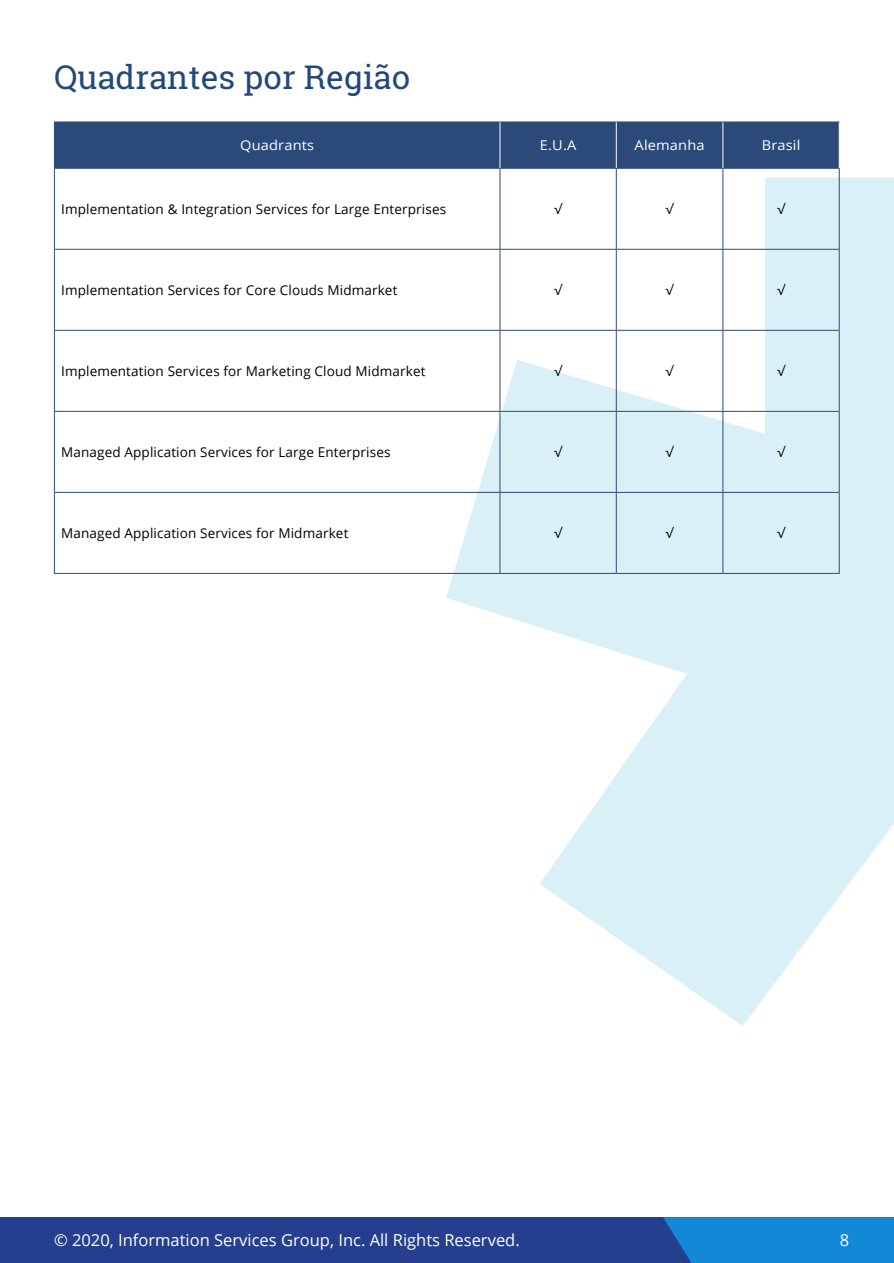
<style>
.page{position:relative;width:894px;height:1263px;background:#fff}
.page>*{position:absolute;margin:0;border:0;box-sizing:border-box;transform-origin:0 0}
.t1{font:33px "Roboto Slab";color:#23487a}
.t2{font:16.5px "Open Sans";color:#fff}
.Body_Copy{font:13.5px "Open Sans";letter-spacing:.01em;color:#000}
.Body_Copy-2{font:13.5px "Open Sans";letter-spacing:.01em;color:#fff;scale:1.08 1}
.Body_Copy-3{font:13.5px "Open Sans";letter-spacing:.01em;color:#000;scale:1.08 1}
</style>
<div class="page">
<div style="left:0;top:1217px;width:893px;height:46px;background:#253f8e"></div>
<div style="left:663px;top:1217px;width:230px;height:46px;background:#1289d7"></div>
<svg style="left:446px;top:177px;width:447px;height:849px;fill:#d9f0f6"></svg>
<div style="left:55px;top:123px;width:783px;height:45px;background:#2b4a79"></div>
<hr style="left:54px;top:122px;width:446px;height:1px;background:#2b4a79">
<hr style="left:500px;top:122px;width:116px;height:1px;background:#2b4a79">
<hr style="left:616px;top:122px;width:106px;height:1px;background:#2b4a79">
<hr style="left:722px;top:122px;width:117px;height:1px;background:#2b4a79">
<hr style="left:54px;top:168px;width:446px;height:1px;background:#2b4a79">
<hr style="left:500px;top:168px;width:116px;height:1px;background:#2b4a79">
<hr style="left:616px;top:168px;width:106px;height:1px;background:#2b4a79">
<hr style="left:722px;top:168px;width:117px;height:1px;background:#2b4a79">
<hr style="left:54px;top:122px;width:1px;height:46px;background:#2b4a79">
<hr style="left:54px;top:169px;width:1px;height:80px;background:#2b4a79">
<hr style="left:499px;top:169px;width:1px;height:80px;background:#2b4a79">
<hr style="left:615px;top:169px;width:1px;height:80px;background:#2b4a79">
<hr style="left:722px;top:169px;width:1px;height:80px;background:#2b4a79">
<hr style="left:838px;top:169px;width:1px;height:80px;background:#2b4a79">
<hr style="left:54px;top:249px;width:1px;height:81px;background:#2b4a79">
<hr style="left:499px;top:250px;width:1px;height:80px;background:#2b4a79">
<hr style="left:615px;top:250px;width:1px;height:80px;background:#2b4a79">
<hr style="left:722px;top:250px;width:1px;height:80px;background:#2b4a79">
<hr style="left:838px;top:249px;width:1px;height:81px;background:#2b4a79">
<hr style="left:54px;top:330px;width:1px;height:81px;background:#2b4a79">
<hr style="left:499px;top:331px;width:1px;height:80px;background:#2b4a79">
<hr style="left:615px;top:331px;width:1px;height:80px;background:#2b4a79">
<hr style="left:722px;top:331px;width:1px;height:80px;background:#2b4a79">
<hr style="left:838px;top:330px;width:1px;height:81px;background:#2b4a79">
<hr style="left:54px;top:411px;width:1px;height:81px;background:#2b4a79">
<hr style="left:499px;top:412px;width:1px;height:80px;background:#2b4a79">
<hr style="left:615px;top:412px;width:1px;height:80px;background:#2b4a79">
<hr style="left:722px;top:412px;width:1px;height:80px;background:#2b4a79">
<hr style="left:838px;top:411px;width:1px;height:81px;background:#2b4a79">
<hr style="left:54px;top:492px;width:1px;height:81px;background:#2b4a79">
<hr style="left:499px;top:493px;width:1px;height:80px;background:#2b4a79">
<hr style="left:615px;top:493px;width:1px;height:80px;background:#2b4a79">
<hr style="left:722px;top:493px;width:1px;height:80px;background:#2b4a79">
<hr style="left:838px;top:492px;width:1px;height:81px;background:#2b4a79">
<hr style="left:55px;top:249px;width:444px;height:1px;background:#2b4a79">
<hr style="left:500px;top:249px;width:116px;height:1px;background:#2b4a79">
<hr style="left:616px;top:249px;width:106px;height:1px;background:#2b4a79">
<hr style="left:722px;top:249px;width:116px;height:1px;background:#2b4a79">
<hr style="left:55px;top:330px;width:444px;height:1px;background:#2b4a79">
<hr style="left:500px;top:330px;width:116px;height:1px;background:#2b4a79">
<hr style="left:616px;top:330px;width:106px;height:1px;background:#2b4a79">
<hr style="left:722px;top:330px;width:116px;height:1px;background:#2b4a79">
<hr style="left:55px;top:411px;width:444px;height:1px;background:#2b4a79">
<hr style="left:500px;top:411px;width:116px;height:1px;background:#2b4a79">
<hr style="left:616px;top:411px;width:106px;height:1px;background:#2b4a79">
<hr style="left:722px;top:411px;width:116px;height:1px;background:#2b4a79">
<hr style="left:55px;top:492px;width:444px;height:1px;background:#2b4a79">
<hr style="left:500px;top:492px;width:116px;height:1px;background:#2b4a79">
<hr style="left:616px;top:492px;width:106px;height:1px;background:#2b4a79">
<hr style="left:722px;top:492px;width:116px;height:1px;background:#2b4a79">
<hr style="left:54px;top:573px;width:446px;height:1px;background:#2b4a79">
<hr style="left:500px;top:573px;width:116px;height:1px;background:#2b4a79">
<hr style="left:616px;top:573px;width:106px;height:1px;background:#2b4a79">
<hr style="left:722px;top:573px;width:117px;height:1px;background:#2b4a79">
<hr style="left:499px;top:122px;width:1px;height:46px;background:#fff">
<hr style="left:615px;top:122px;width:1px;height:46px;background:#fff">
<hr style="left:722px;top:122px;width:1px;height:46px;background:#fff">
<hr style="left:838px;top:122px;width:1px;height:46px;background:#fff">
<p class="t1" style="left:54px;top:54px;width:357px">Quadrantes por Região</p>
<p class="Body_Copy-2" style="left:240px;top:136px;width:70px">Quadrants</p>
<p class="Body_Copy-2" style="left:539px;top:136px;width:35px">E.U.A</p>
<p class="Body_Copy-2" style="left:634px;top:136px;width:66px">Alemanha</p>
<p class="Body_Copy-2" style="left:761px;top:136px;width:37px">Brasil</p>
<p class="Body_Copy" style="left:61px;top:200px;width:386px">Implementation &amp; Integration Services for Large Enterprises</p>
<p class="Body_Copy-3" style="left:554px;top:200px;width:9px">√</p>
<p class="Body_Copy-3" style="left:665px;top:200px;width:9px">√</p>
<p class="Body_Copy-3" style="left:776px;top:200px;width:9px">√</p>
<p class="Body_Copy" style="left:61px;top:281px;width:338px">Implementation Services for Core Clouds Midmarket</p>
<p class="Body_Copy-3" style="left:554px;top:281px;width:9px">√</p>
<p class="Body_Copy-3" style="left:665px;top:281px;width:9px">√</p>
<p class="Body_Copy-3" style="left:776px;top:281px;width:9px">√</p>
<p class="Body_Copy" style="left:61px;top:362px;width:366px">Implementation Services for Marketing Cloud Midmarket</p>
<p class="Body_Copy-3" style="left:554px;top:362px;width:9px">√</p>
<p class="Body_Copy-3" style="left:665px;top:362px;width:9px">√</p>
<p class="Body_Copy-3" style="left:776px;top:362px;width:9px">√</p>
<p class="Body_Copy" style="left:61px;top:443px;width:331px">Managed Application Services for Large Enterprises</p>
<p class="Body_Copy-3" style="left:554px;top:443px;width:9px">√</p>
<p class="Body_Copy-3" style="left:665px;top:443px;width:9px">√</p>
<p class="Body_Copy-3" style="left:776px;top:443px;width:9px">√</p>
<p class="Body_Copy" style="left:61px;top:524px;width:289px">Managed Application Services for Midmarket</p>
<p class="Body_Copy-3" style="left:554px;top:524px;width:9px">√</p>
<p class="Body_Copy-3" style="left:665px;top:524px;width:9px">√</p>
<p class="Body_Copy-3" style="left:776px;top:524px;width:9px">√</p>
<p class="t2" style="left:54px;top:1229px;width:467px">© 2020, Information Services Group, Inc. All Rights Reserved.</p>
<p class="t2" style="left:839px;top:1229px;width:11px">8</p>
</div>
